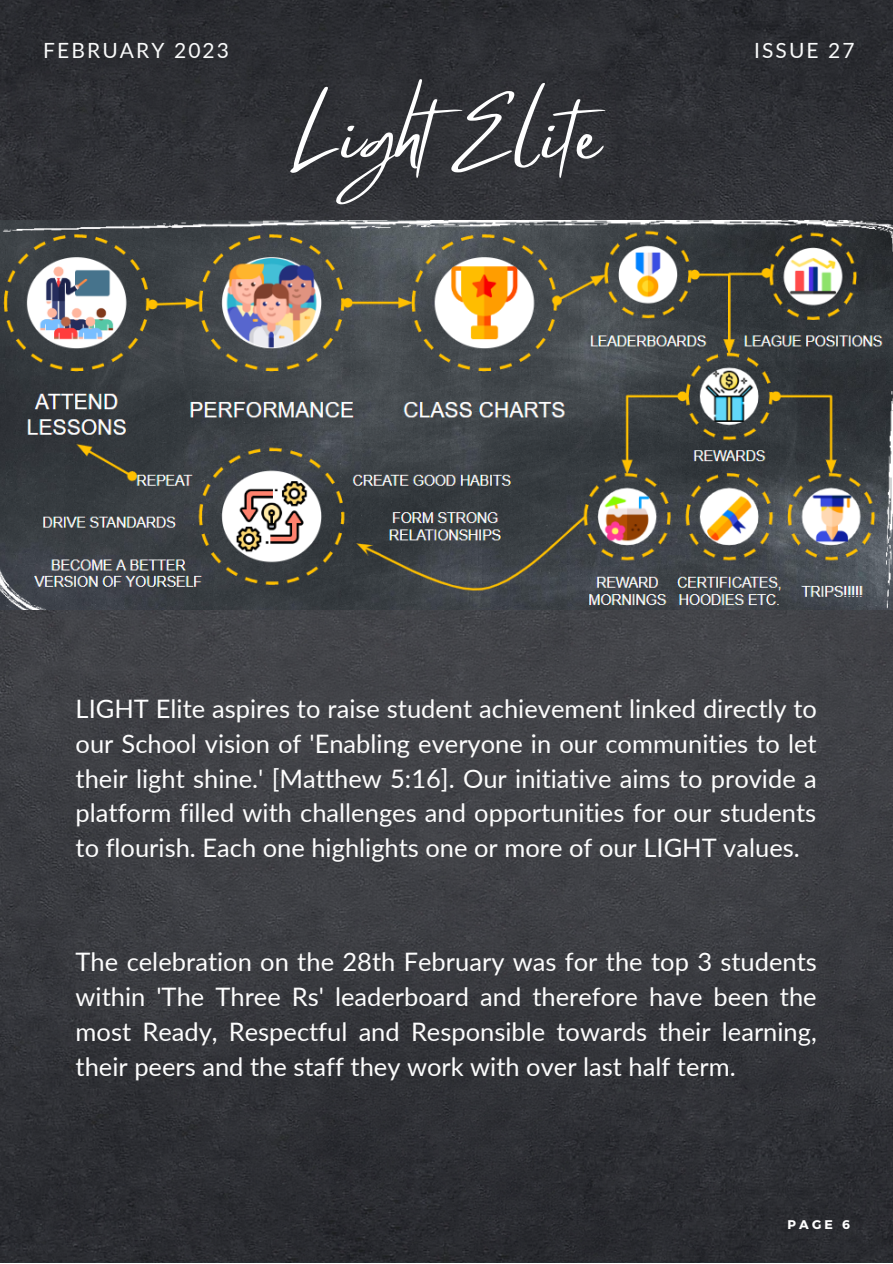
<style>
.page{position:relative;width:893px;height:1264px;background:#fff}
.page>*{position:absolute;margin:0;border:0;box-sizing:border-box;transform-origin:0 0}
.t1{font:75px "Mistrully";color:#fff}
.t2{font:25.5px/34.8px "Lato";color:#fdfdfd;text-align:justify}
.t3{font:21px "Lato";letter-spacing:.1em;color:#fafbfb}
.t4{font:700 12.6px "Montserrat";color:#fff}
</style>
<div class="page">
<img style="left:0;top:0;width:892px;height:1262px">
<img style="left:0;top:220px;width:892px;height:389px">
<p class="t3" style="left:43px;top:37px;width:187px">FEBRUARY 2023</p>
<p class="t3" style="left:754px;top:37px;width:102px">ISSUE 27</p>
<h1 class="t1" style="left:293px;top:75px;width:326px">LightElite</h1>
<p class="t2" style="left:76px;top:690px;width:743px">LIGHT Elite aspires to raise student achievement linked directly to our School vision of 'Enabling everyone in our communities to let their light shine.' [Matthew 5:16]. Our initiative aims to provide a platform filled with challenges and opportunities for our students to flourish. Each one highlights one or more of our LIGHT values.</p>
<p class="t2" style="left:76px;top:944px;width:742px">The celebration on the 28th February was for the top 3 students within 'The Three Rs' leaderboard and therefore have been the most Ready, Respectful and Responsible towards their learning, their peers and the staff they work with over last half term.</p>
<p class="t4" style="left:787px;top:1215px;width:64px">PAGE 6</p>
</div>
